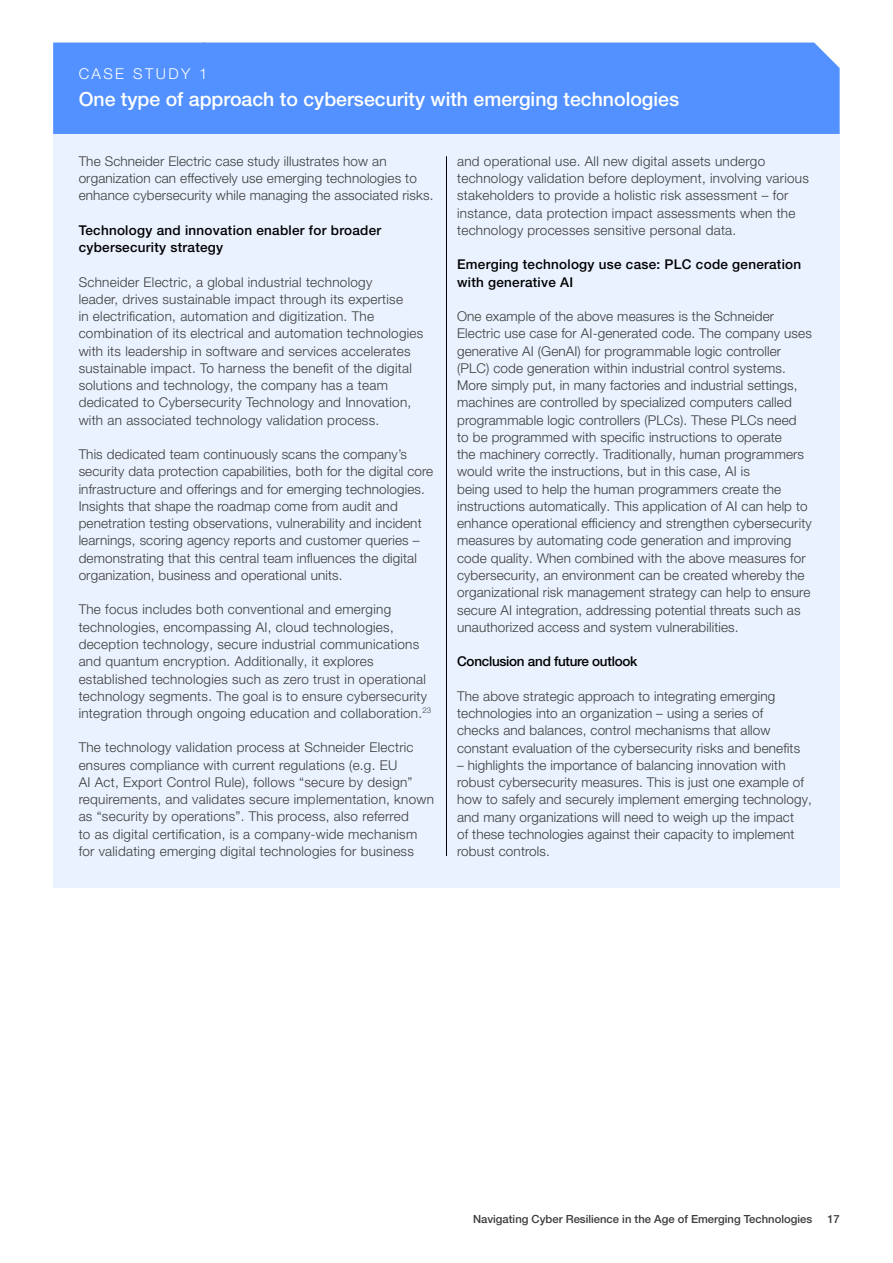
<style>
.page{position:relative;width:893px;height:1263px;background:#fff}
.page>*{position:absolute;margin:0;border:0;box-sizing:border-box;transform-origin:0 0}
.t1{font:500 19.5px "Helvetica Neue LT Pro";color:#fff}
.t2{font:300 15px "Helvetica Neue LT Pro";letter-spacing:.16em;color:#fff}
.t3{font:300 13.5px/17.2px "Helvetica Neue LT Pro";letter-spacing:.01em;color:#3c3c3b}
.t4{font:500 13.5px/17.2px "Helvetica Neue LT Pro";letter-spacing:.02em;color:#000}
.t5{font:500 13.5px "Helvetica Neue LT Pro";letter-spacing:-.02em;color:#000}
.t6{font:500 11.25px "Helvetica Neue LT Pro";color:#3c3c3b}
</style>
<div class="page">
<hr style="left:204px;top:42px;width:1px;height:846px;background:#3c3c3b">
<div style="left:53px;top:131px;width:787px;height:757px;background:#eaf2ff"></div>
<hr style="left:446px;top:156px;width:1px;height:700px;background:#000">
<div style="left:53px;top:43px;width:787px;height:91px;background:#5291ff"></div>
<p class="t2" style="left:79px;top:64px;width:130px">CASE STUDY 1</p>
<h1 class="t1" style="left:79px;top:88px;width:602px">One type of approach to cybersecurity with emerging technologies</h1>
<p class="t3" style="left:79px;top:152px;width:356px">The Schneider Electric case study illustrates how an organization can effectively use emerging technologies to enhance cybersecurity while managing the associated risks.</p>
<p class="t4" style="left:79px;top:221px;width:304px">Technology and innovation enabler for broader cybersecurity strategy</p>
<p class="t3" style="left:79px;top:273px;width:346px">Schneider Electric, a global industrial technology<br>leader, drives sustainable impact through its expertise<br>in electrification, automation and digitization. The combination of its electrical and automation technologies with its leadership in software and services accelerates sustainable impact. To harness the benefit of the digital solutions and technology, the company has a team dedicated to Cybersecurity Technology and Innovation, with an associated technology validation process.</p>
<p class="t3" style="left:79px;top:445px;width:356px">This dedicated team continuously scans the company’s security data protection capabilities, both for the digital core infrastructure and offerings and for emerging technologies.<br>Insights that shape the roadmap come from audit and penetration testing observations, vulnerability and incident learnings, scoring agency reports and customer queries – demonstrating that this central team influences the digital organization, business and operational units.</p>
<p class="t3" style="left:79px;top:601px;width:354px">The focus includes both conventional and emerging technologies, encompassing AI, cloud technologies, deception technology, secure industrial communications and quantum encryption. Additionally, it explores established technologies such as zero trust in operational technology segments. The goal is to ensure cybersecurity integration through ongoing education and collaboration.<sup>23</sup></p>
<p class="t3" style="left:79px;top:739px;width:357px">The technology validation process at Schneider Electric ensures compliance with current regulations (e.g. EU<br>AI Act, Export Control Rule), follows “secure by design” requirements, and validates secure implementation, known as “security by operations”. This process, also referred<br>to as digital certification, is a company-wide mechanism for validating emerging digital technologies for business</p>
<p class="t3" style="left:457px;top:152px;width:353px">and operational use. All new digital assets undergo technology validation before deployment, involving various stakeholders to provide a holistic risk assessment – for instance, data protection impact assessments when the technology processes sensitive personal data.</p>
<p class="t4" style="left:457px;top:256px;width:346px">Emerging technology use case: PLC code generation with generative AI</p>
<p class="t3" style="left:457px;top:307px;width:356px">One example of the above measures is the Schneider Electric use case for AI-generated code. The company uses generative AI (GenAI) for programmable logic controller (PLC) code generation within industrial control systems.<br>More simply put, in many factories and industrial settings, machines are controlled by specialized computers called programmable logic controllers (PLCs). These PLCs need<br>to be programmed with specific instructions to operate<br>the machinery correctly. Traditionally, human programmers would write the instructions, but in this case, AI is<br>being used to help the human programmers create the instructions automatically. This application of AI can help to enhance operational efficiency and strengthen cybersecurity measures by automating code generation and improving code quality. When combined with the above measures for cybersecurity, an environment can be created whereby the organizational risk management strategy can help to ensure secure AI integration, addressing potential threats such as unauthorized access and system vulnerabilities.</p>
<p class="t5" style="left:457px;top:653px;width:182px">Conclusion and future outlook</p>
<p class="t3" style="left:457px;top:687px;width:344px">The above strategic approach to integrating emerging technologies into an organization – using a series of checks and balances, control mechanisms that allow constant evaluation of the cybersecurity risks and benefits</p>
<p class="t3" style="left:457px;top:756px;width:356px">– highlights the importance of balancing innovation with robust cybersecurity measures. This is just one example of how to safely and securely implement emerging technology, and many organizations will need to weigh up the impact<br>of these technologies against their capacity to implement robust controls.</p>
<p class="t6" style="left:473px;top:1212px;width:341px">Navigating Cyber Resilience in the Age of Emerging Technologies</p>
<p class="t6" style="left:827px;top:1212px;width:14px">17</p>
</div>
